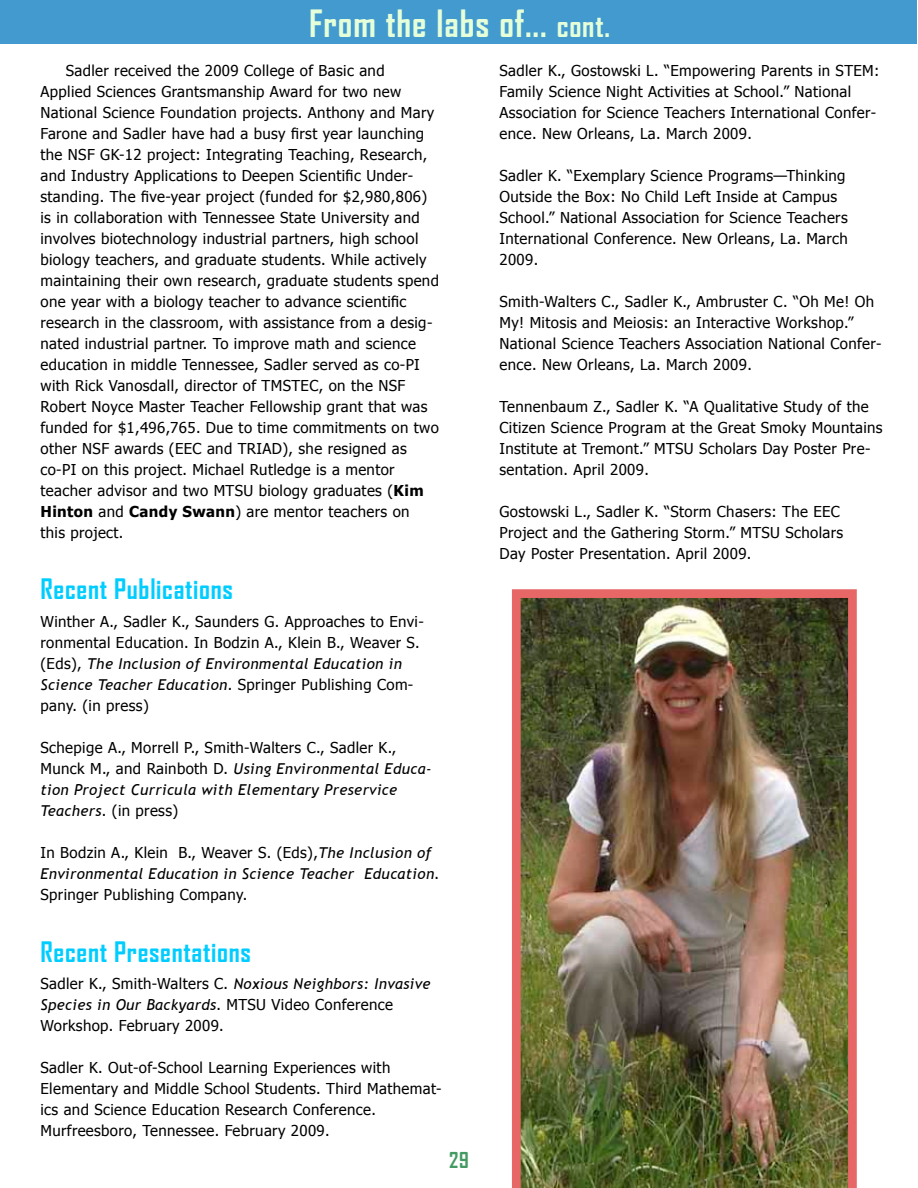
<style>
.page{position:relative;width:918px;height:1188px;background:#fff}
.page>*{position:absolute;margin:0;border:0;box-sizing:border-box;transform-origin:0 0}
.t1{font:700 36px "Agency FB";letter-spacing:.025em;color:#e5ffd9}
.t2{font:700 27px "Agency FB";letter-spacing:.025em;color:#00cdff}
.t3{font:700 21px "Agency FB";color:#439a63}
.t4{font:15px/21px "Tahoma";letter-spacing:.025em;color:#000}
.t5{font:italic 15px/21px "Trebuchet MS";letter-spacing:.025em;color:#000}
.s1{font-size:30px}
.s2{font-weight:700}
.s3{font-family:"Tahoma";font-style:normal}
.s4{font-family:"Trebuchet MS";font-style:italic}
</style>
<div class="page">
<img style="left:512px;top:589px;width:345px;height:599px">
<div style="left:1px;top:1px;width:916px;height:43px;background:#439acf"></div>
<h1 class="t1" style="left:309px;top:1px;width:302px">From the labs of... <span class="s1">cont.</span></h1>
<p class="t4" style="left:40px;top:59px;width:400px;text-indent:25px">Sadler received the 2009 College of Basic and Applied Sciences Grantsmanship Award for two new National Science Foundation projects. Anthony and Mary Farone and Sadler have had a busy first year launching the NSF GK-12 project: Integrating Teaching, Research, and Industry Applications to Deepen Scientific Under&shy;standing. The five-year project (funded for $2,980,806) is in collaboration with Tennessee State University and involves biotechnology industrial partners, high school biology teachers, and graduate students. While actively maintaining their own research, graduate students spend one year with a biology teacher to advance scientific research in the classroom, with assistance from a desig&shy;nated industrial partner. To improve math and science education in middle Tennessee, Sadler served as co-PI with Rick Vanosdall, director of TMSTEC, on the NSF Robert Noyce Master Teacher Fellowship grant that was funded for $1,496,765. Due to time commitments on two other NSF awards (EEC and TRIAD), she resigned as co-PI on this project. Michael Rutledge is a mentor teacher advisor and two MTSU biology graduates (<span class="s2">Kim Hinton</span> and <span class="s2">Candy Swann</span>) are mentor teachers on<br>this project.</p>
<h2 class="t2" style="left:40px;top:573px;width:194px">Recent Publications</h2>
<p class="t4" style="left:40px;top:611px;width:385px">Winther A., Sadler K., Saunders G. Approaches to Envi&shy;ronmental Education. In Bodzin A., Klein B., Weaver S.</p>
<p class="t5" style="left:40px;top:654px;width:374px"><span class="s3">(Eds),</span> The Inclusion of Environmental Education in<br>Science Teacher Education<span class="s3">. Springer Publishing Com-</span></p>
<p class="t4" style="left:40px;top:695px;width:110px">pany. (in press)</p>
<p class="t4" style="left:40px;top:737px;width:357px">Schepige A., Morrell P., Smith-Walters C., Sadler K.,</p>
<p class="t5" style="left:40px;top:759px;width:393px"><span class="s3">Munck M., and Rainboth D.</span> Using Environmental Educa&shy;tion Project Curricula with Elementary Preservice</p>
<p class="t4" style="left:41px;top:800px;width:139px"><span class="s4">Teachers</span>. (in press)</p>
<p class="t4" style="left:41px;top:842px;width:393px">In Bodzin A., Klein B., Weaver S. (Eds),<span class="s4">The Inclusion of</span></p>
<p class="t5" style="left:41px;top:864px;width:400px">Environmental Education in Science Teacher Education<span class="s3">.</span></p>
<p class="t4" style="left:41px;top:884px;width:208px">Springer Publishing Company.</p>
<h2 class="t2" style="left:40px;top:935px;width:212px">Recent Presentations</h2>
<p class="t5" style="left:40px;top:974px;width:392px"><span class="s3">Sadler K., Smith-Walters C.</span> Noxious Neighbors: Invasive<br>Species in Our Backyards<span class="s3">. MTSU Video Conference</span></p>
<p class="t4" style="left:40px;top:1015px;width:185px">Workshop. February 2009.</p>
<p class="t4" style="left:40px;top:1057px;width:403px">Sadler K. Out-of-School Learning Experiences with Elementary and Middle School Students. Third Mathemat&shy;ics and Science Education Research Conference.<br>Murfreesboro, Tennessee. February 2009.</p>
<h3 class="t3" style="left:449px;top:1147px;width:21px">29</h3>
<p class="t4" style="left:500px;top:59px;width:382px">Sadler K., Gostowski L. “Empowering Parents in STEM:<br>Family Science Night Activities at School.” National Association for Science Teachers International Confer&shy;ence. New Orleans, La. March 2009.</p>
<p class="t4" style="left:500px;top:164px;width:350px">Sadler K. “Exemplary Science Programs—Thinking Outside the Box: No Child Left Inside at Campus School.” National Association for Science Teachers International Conference. New Orleans, La. March 2009.</p>
<p class="t4" style="left:500px;top:290px;width:384px">Smith-Walters C., Sadler K., Ambruster C. “Oh Me! Oh My! Mitosis and Meiosis: an Interactive Workshop.” National Science Teachers Association National Confer&shy;ence. New Orleans, La. March 2009.</p>
<p class="t4" style="left:500px;top:395px;width:385px">Tennenbaum Z., Sadler K. “A Qualitative Study of the Citizen Science Program at the Great Smoky Mountains Institute at Tremont.” MTSU Scholars Day Poster Pre&shy;sentation. April 2009.</p>
<p class="t4" style="left:500px;top:500px;width:345px">Gostowski L., Sadler K. “Storm Chasers: The EEC<br>Project and the Gathering Storm.” MTSU Scholars<br>Day Poster Presentation. April 2009.</p>
</div>
